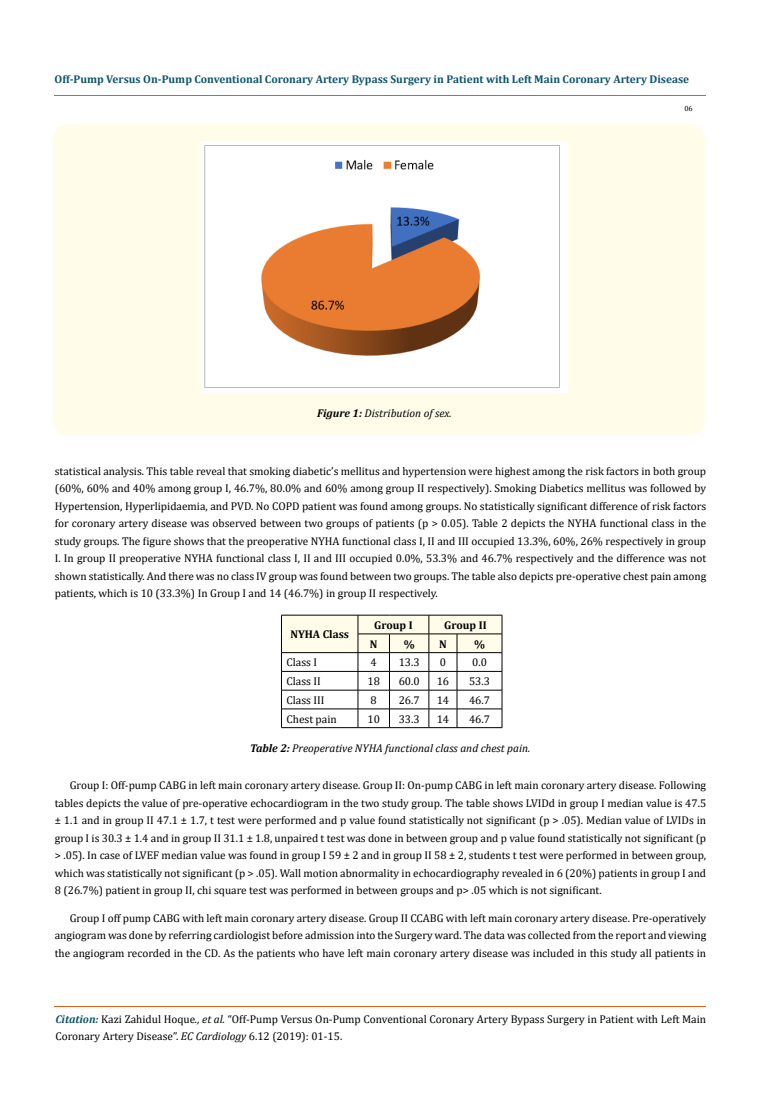
<style>
.page{position:relative;width:764px;height:1110px;background:#fff}
.page>*{position:absolute;margin:0;border:0;box-sizing:border-box;transform-origin:0 0}
.t1{font:11.25px/17.5px "Cambria";color:#000;text-align:justify}
.t2{font:700 11.25px "Cambria";color:#0e546a}
.t3{font:italic 11.25px "Cambria";color:#000}
.t4{font:700 11.25px "Cambria";color:#000}
.t5{font:7.5px "Cambria";color:#000}
.s1{font-weight:700}
.s2{font-weight:700;font-style:italic;color:#0e546a}
.s3{font-style:italic}
</style>
<div class="page">
<hr style="left:55px;top:96px;width:651px;height:1px;background:#e05d1a">
<hr style="left:55px;top:1007px;width:651px;height:1px;background:#e05d1a">
<div style="left:53px;top:124px;width:652px;height:312px;background:#fffde9;border-radius:15px"></div>
<img style="left:201px;top:141px;width:367px;height:252px">
<svg style="left:281px;top:615px;width:222px;height:113px"></svg>
<hr style="left:457px;top:727px;width:45px;height:1px;background:#000">
<p class="t2" style="left:54px;top:72px;width:636px">Off-Pump Versus On-Pump Conventional Coronary Artery Bypass Surgery in Patient with Left Main Coronary Artery Disease</p>
<p class="t3" style="left:317px;top:405px;width:136px"><span class="s1">Figure 1:</span> Distribution of sex.</p>
<p class="t5" style="left:684px;top:104px;width:10px">06</p>
<p class="t1" style="left:55px;top:462px;width:653px">statistical analysis. This table reveal that smoking diabetic’s mellitus and hypertension were highest among the risk factors in both group (60%, 60% and 40% among group I, 46.7%, 80.0% and 60% among group II respectively). Smoking Diabetics mellitus was followed by Hypertension, Hyperlipidaemia, and PVD. No COPD patient was found among groups. No statistically significant difference of risk factors for coronary artery disease was observed between two groups of patients (p &gt; 0.05). Table 2 depicts the NYHA functional class in the study groups. The figure shows that the preoperative NYHA functional class I, II and III occupied 13.3%, 60%, 26% respectively in group I. In group II preoperative NYHA functional class I, II and III occupied 0.0%, 53.3% and 46.7% respectively and the difference was not shown statistically. And there was no class IV group was found between two groups. The table also depicts pre-operative chest pain among patients, which is 10 (33.3%) In Group I and 14 (46.7%) in group II respectively.</p>
<p class="t4" style="left:290px;top:627px;width:60px">NYHA Class</p>
<p class="t4" style="left:374px;top:617px;width:40px">Group I</p>
<p class="t4" style="left:444px;top:617px;width:44px">Group II</p>
<p class="t4" style="left:370px;top:636px;width:9px">N</p>
<p class="t4" style="left:404px;top:636px;width:12px">%</p>
<p class="t4" style="left:439px;top:636px;width:9px">N</p>
<p class="t4" style="left:474px;top:636px;width:12px">%</p>
<p class="t1" style="left:286px;top:654px;width:32px">Class I</p>
<p class="t1" style="left:370px;top:654px;width:8px">4</p>
<p class="t1" style="left:399px;top:654px;width:23px">13.3</p>
<p class="t1" style="left:440px;top:654px;width:8px">0</p>
<p class="t1" style="left:472px;top:654px;width:16px">0.0</p>
<p class="t1" style="left:286px;top:673px;width:36px">Class II</p>
<p class="t1" style="left:367px;top:673px;width:14px">18</p>
<p class="t1" style="left:399px;top:673px;width:23px">60.0</p>
<p class="t1" style="left:437px;top:673px;width:14px">16</p>
<p class="t1" style="left:469px;top:673px;width:23px">53.3</p>
<p class="t1" style="left:286px;top:691px;width:39px">Class III</p>
<p class="t1" style="left:370px;top:691px;width:8px">8</p>
<p class="t1" style="left:399px;top:691px;width:23px">26.7</p>
<p class="t1" style="left:437px;top:691px;width:14px">14</p>
<p class="t1" style="left:469px;top:691px;width:23px">46.7</p>
<p class="t1" style="left:286px;top:710px;width:52px">Chest pain</p>
<p class="t1" style="left:367px;top:710px;width:14px">10</p>
<p class="t1" style="left:399px;top:710px;width:23px">33.3</p>
<p class="t1" style="left:437px;top:710px;width:14px">14</p>
<p class="t1" style="left:469px;top:710px;width:23px">46.7</p>
<p class="t3" style="left:250px;top:740px;width:282px"><span class="s1">Table 2:</span> Preoperative NYHA functional class and chest pain.</p>
<p class="t1" style="left:55px;top:776px;width:653px;text-indent:15px">Group I: Off-pump CABG in left main coronary artery disease. Group II: On-pump CABG in left main coronary artery disease. Following tables depicts the value of pre-operative echocardiogram in the two study group. The table shows LVIDd in group I median value is 47.5 ± 1.1 and in group II 47.1 ± 1.7, t test were performed and p value found statistically not significant (p &gt; .05). Median value of LVIDs in group I is 30.3 ± 1.4 and in group II 31.1 ± 1.8, unpaired t test was done in between group and p value found statistically not significant (p &gt; .05). In case of LVEF median value was found in group I 59 ± 2 and in group II 58 ± 2, students t test were performed in between group, which was statistically not significant (p &gt; .05). Wall motion abnormality in echocardiography revealed in 6 (20%) patients in group I and 8 (26.7%) patient in group II, chi square test was performed in between groups and p&gt; .05 which is not significant.</p>
<p class="t1" style="left:55px;top:909px;width:653px;text-indent:15px">Group I off pump CABG with left main coronary artery disease. Group II CCABG with left main coronary artery disease. Pre-operatively angiogram was done by referring cardiologist before admission into the Surgery ward. The data was collected from the report and viewing the angiogram recorded in the CD. As the patients who have left main coronary artery disease was included in this study all patients in</p>
<p class="t1" style="left:55px;top:1010px;width:652px"><span class="s2">Citation:</span> Kazi Zahidul Hoque<span class="s3">., et al.</span> “Off-Pump Versus On-Pump Conventional Coronary Artery Bypass Surgery in Patient with Left Main<br>Coronary Artery Disease”. <span class="s3">EC Cardiology</span> 6.12 (2019): 01-15.</p>
</div>
